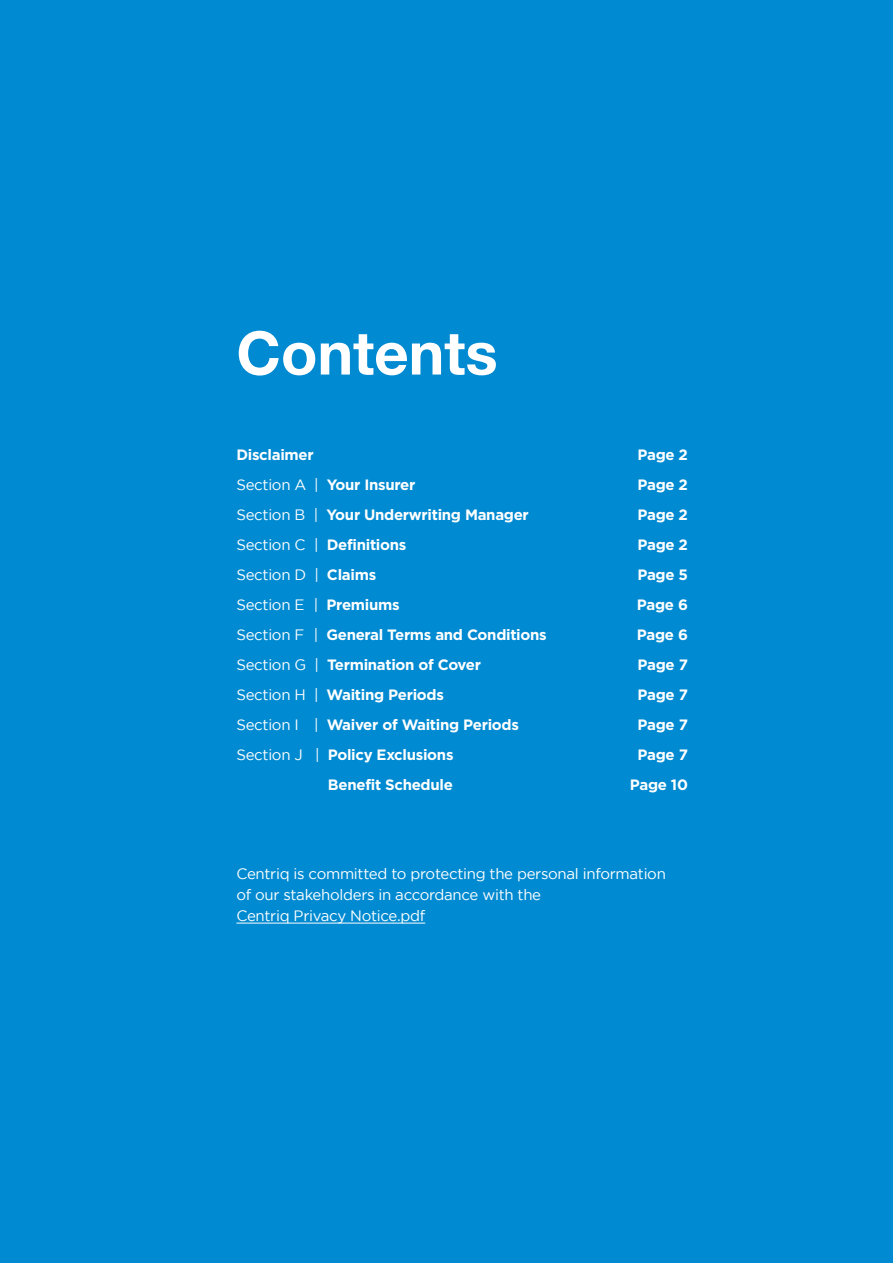
<style>
.page{position:relative;width:893px;height:1263px;background:#008ad1}
.page>*{position:absolute;margin:0;border:0;box-sizing:border-box;transform-origin:0 0}
.t1{font:700 60px "Helvetica Neue LT Std";color:#fff}
.t2{font:700 15px "Gotham";letter-spacing:-.02em;color:#fff}
.t3{font:15px/20.9px "Gotham";letter-spacing:-.02em;color:#fff}
.s1{font-weight:400}
.s2{font-weight:700}
</style>
<div class="page">
<hr style="left:236px;top:923px;width:189px;height:1px;background:#fff">
<h1 class="t1" style="left:236px;top:316px;width:263px">Contents</h1>
<p class="t2" style="left:236px;top:446px;width:79px">Disclaimer</p>
<p class="t2" style="left:637px;top:446px;width:52px">Page 2</p>
<p class="t2" style="left:236px;top:476px;width:180px"><span class="s1">Section A |</span> Your Insurer</p>
<p class="t2" style="left:637px;top:476px;width:52px">Page 2</p>
<p class="t2" style="left:236px;top:506px;width:294px"><span class="s1">Section B |</span> Your Underwriting Manager</p>
<p class="t2" style="left:637px;top:506px;width:52px">Page 2</p>
<p class="t2" style="left:236px;top:536px;width:171px"><span class="s1">Section C |</span> Definitions</p>
<p class="t2" style="left:637px;top:536px;width:52px">Page 2</p>
<p class="t3" style="left:236px;top:564px;width:141px">Section D | <span class="s2">Claims</span></p>
<p class="t2" style="left:637px;top:566px;width:52px">Page 5</p>
<p class="t3" style="left:236px;top:594px;width:165px">Section E | <span class="s2">Premiums</span></p>
<p class="t2" style="left:637px;top:596px;width:53px">Page 6</p>
<p class="t2" style="left:236px;top:626px;width:312px"><span class="s1">Section F |</span> General Terms and Conditions</p>
<p class="t2" style="left:637px;top:626px;width:52px">Page 6</p>
<p class="t2" style="left:236px;top:656px;width:246px"><span class="s1">Section G |</span> Termination of Cover</p>
<p class="t2" style="left:638px;top:656px;width:52px">Page 7</p>
<p class="t2" style="left:236px;top:686px;width:209px"><span class="s1">Section H |</span> Waiting Periods</p>
<p class="t2" style="left:638px;top:686px;width:52px">Page 7</p>
<p class="t2" style="left:236px;top:716px;width:284px"><span class="s1">Section I |</span> Waiver of Waiting Periods</p>
<p class="t2" style="left:638px;top:716px;width:52px">Page 7</p>
<p class="t2" style="left:236px;top:746px;width:219px"><span class="s1">Section J |</span> Policy Exclusions</p>
<p class="t2" style="left:638px;top:746px;width:52px">Page 7</p>
<p class="t2" style="left:328px;top:775px;width:126px">Benefit Schedule</p>
<p class="t2" style="left:630px;top:775px;width:60px">Page 10</p>
<p class="t3" style="left:236px;top:863px;width:431px">Centriq is committed to protecting the personal information of our stakeholders in accordance with the<br>Centriq Privacy Notice.pdf</p>
</div>
